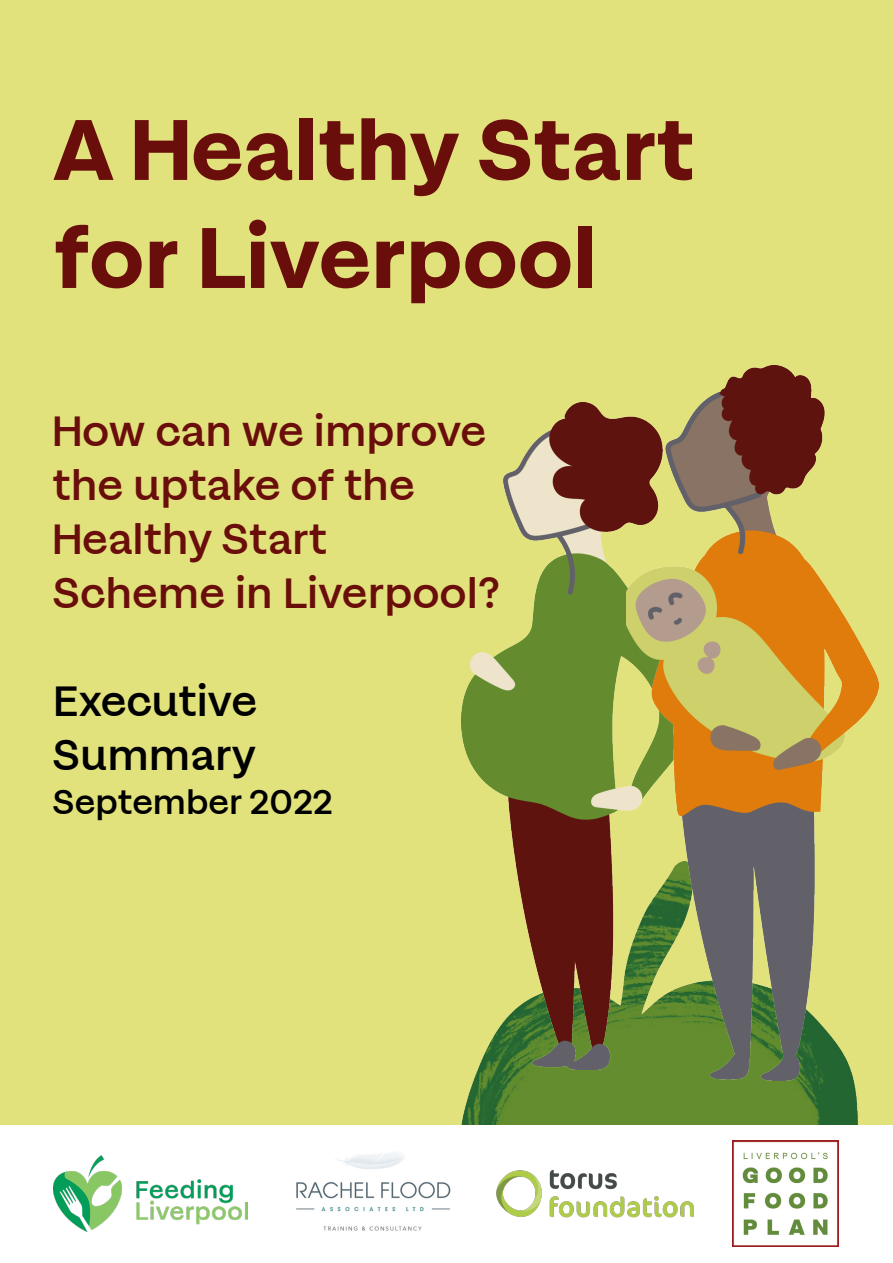
<style>
.page{position:relative;width:893px;height:1263px;background:#fff}
.page>*{position:absolute;margin:0;border:0;box-sizing:border-box;transform-origin:0 0}
.Paragraph_Style_4{font:700 90px/108px "Magazine Grotesque";color:#690e0b}
.Paragraph_Style_5{font:600 45px/54px "Magazine Grotesque";color:#690e0b}
.t1{font:600 45px/54px "Magazine Grotesque";color:#000}
.t2{font:600 36px "Magazine Grotesque";color:#000}
</style>
<div class="page">
<div style="left:0;top:0;width:893px;height:1145px;background:#e2e27d"></div>
<img style="left:458px;top:1069px;width:399px;height:57px">
<img style="left:461px;top:403px;width:165px;height:666px">
<img style="left:626px;top:365px;width:252px;height:715px">
<div style="left:0;top:1126px;width:893px;height:137px;background:#fff"></div>
<img style="left:732px;top:1140px;width:107px;height:107px">
<img style="left:496px;top:1169px;width:198px;height:49px">
<img style="left:53px;top:1155px;width:195px;height:77px">
<img style="left:296px;top:1153px;width:155px;height:78px">
<p class="Paragraph_Style_4" style="left:53px;top:99px;width:642px">A Healthy Start for Liverpool</p>
<p class="Paragraph_Style_5" style="left:53px;top:406px;width:435px">How can we improve the uptake of the<br>Healthy Start</p>
<p class="Paragraph_Style_5" style="left:53px;top:568px;width:448px">Scheme in Liverpool?</p>
<p class="t1" style="left:53px;top:676px;width:206px">Executive<br>Summary</p>
<p class="t2" style="left:53px;top:782px;width:282px">September 2022</p>
</div>
